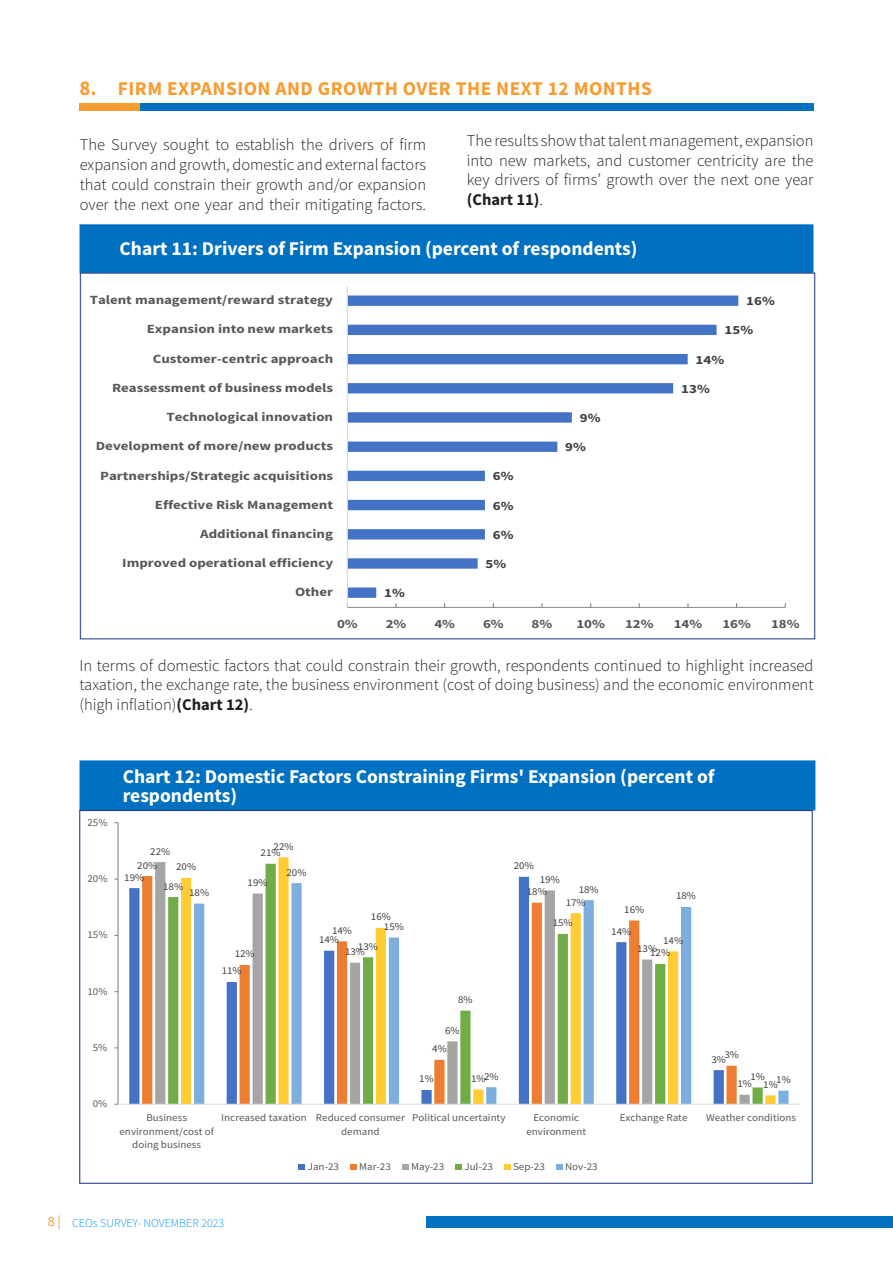
<style>
.page{position:relative;width:893px;height:1263px;background:#fff}
.page>*{position:absolute;margin:0;border:0;box-sizing:border-box;transform-origin:0 0}
.t1{font:700 19.5px/19.5px "Source Sans Pro";color:#fff}
.t2{font:700 19.5px "Source Sans Pro";letter-spacing:.025em;color:#f89b31}
.t3{font:300 16.5px/19.8px "Source Sans Pro";color:#231f20;text-align:justify}
.t4{font:700 12.6px "Source Sans Pro";letter-spacing:-.005em;color:#595959;scale:1.19 1}
.t5{font:700 12.6px "Source Sans Pro";letter-spacing:.005em;color:#404040;scale:1.19 1}
.t6{font:300 12px "Source Sans Pro";color:#09f}
.t7{font:10.5px/13.2px "Source Sans Pro";color:#595959;text-align:center;scale:1.06 1}
.t8{font:10.5px "Source Sans Pro";letter-spacing:-.005em;color:#404040;scale:1.06 1}
.s1{font-size:21px}
.s2{font-weight:700}
.s3{font-weight:400;font-size:14.25px;color:#f89b31}
</style>
<div class="page">
<div style="left:426px;top:1217px;width:467px;height:11px;background:#0070c0"></div>
<div style="left:80px;top:224px;width:733px;height:49px;background:#0070c0;border:3px solid #0070c0"></div>
<svg style="left:348px;top:295px;width:390px;height:303px"></svg>
<hr style="left:347px;top:607px;width:438px;height:1px;background:#7f7f7f">
<hr style="left:347px;top:286px;width:1px;height:321px;background:#d9d9d9">
<div style="left:80px;top:760px;width:735px;height:50px;background:#0070c0;border:3px solid #0070c0"></div>
<svg style="left:129px;top:888px;width:13px;height:216px;fill:#4472c4"></svg>
<svg style="left:142px;top:876px;width:13px;height:228px;fill:#ed7d31"></svg>
<svg style="left:155px;top:862px;width:13px;height:242px;fill:#a5a5a5"></svg>
<svg style="left:168px;top:897px;width:13px;height:207px;fill:#70ad47"></svg>
<svg style="left:181px;top:857px;width:349px;height:247px"></svg>
<svg style="left:194px;top:883px;width:595px;height:221px"></svg>
<hr style="left:118px;top:823px;width:1px;height:281px;background:#7f7f7f">
<hr style="left:118px;top:1104px;width:682px;height:1px;background:#d9d9d9">
<svg style="left:299px;top:1164px;width:6px;height:6px"></svg>
<svg style="left:350px;top:1164px;width:6px;height:6px"></svg>
<svg style="left:402px;top:1164px;width:6px;height:6px"></svg>
<div style="left:455px;top:1164px;width:7px;height:6px;background:#70ad47"></div>
<svg style="left:504px;top:1164px;width:6px;height:6px"></svg>
<svg style="left:556px;top:1164px;width:6px;height:6px"></svg>
<div style="left:80px;top:104px;width:61px;height:7px;background:#f89b31"></div>
<div style="left:140px;top:104px;width:673px;height:7px;background:#0070c0"></div>
<p class="t2" style="left:80px;top:76px;width:574px"><span class="s1">8.</span> FIRM EXPANSION AND GROWTH OVER THE NEXT 12 MONTHS</p>
<p class="t3" style="left:80px;top:135px;width:348px">The Survey sought to establish the drivers of firm expansion and growth, domestic and external factors that could constrain their growth and/or expansion over the next one year and their mitigating factors.</p>
<p class="t3" style="left:467px;top:130px;width:348px">The results show that talent management, expansion into new markets, and customer centricity are the key drivers of firms’ growth over the next one year <span class="s2">(Chart 11)</span>.</p>
<p class="t1" style="left:120px;top:238px;width:519px">Chart 11: Drivers of Firm Expansion (percent of respondents)</p>
<p class="t4" style="left:90px;top:292px;width:206px">Talent management/reward strategy</p>
<p class="t4" style="left:147px;top:321px;width:158px">Expansion into new markets</p>
<p class="t4" style="left:153px;top:350px;width:153px">Customer-centric approach</p>
<p class="t4" style="left:112px;top:379px;width:187px">Reassessment of business models</p>
<p class="t4" style="left:167px;top:408px;width:141px">Technological innovation</p>
<p class="t5" style="left:580px;top:409px;width:19px">9%</p>
<p class="t4" style="left:96px;top:438px;width:201px">Development of more/new products</p>
<p class="t5" style="left:565px;top:438px;width:19px">9%</p>
<p class="t4" style="left:100px;top:467px;width:197px">Partnerships/Strategic acquisitions</p>
<p class="t5" style="left:493px;top:468px;width:19px">6%</p>
<p class="t4" style="left:155px;top:496px;width:151px">Effective Risk Management</p>
<p class="t5" style="left:493px;top:497px;width:19px">6%</p>
<p class="t4" style="left:200px;top:525px;width:113px">Additional financing</p>
<p class="t5" style="left:493px;top:526px;width:19px">6%</p>
<p class="t4" style="left:122px;top:554px;width:179px">Improved operational efficiency</p>
<p class="t5" style="left:486px;top:555px;width:19px">5%</p>
<p class="t4" style="left:295px;top:584px;width:34px">Other</p>
<p class="t5" style="left:384px;top:584px;width:19px">1%</p>
<p class="t5" style="left:746px;top:292px;width:26px">16%</p>
<p class="t5" style="left:725px;top:322px;width:26px">15%</p>
<p class="t5" style="left:696px;top:351px;width:26px">14%</p>
<p class="t5" style="left:681px;top:380px;width:26px">13%</p>
<p class="t4" style="left:337px;top:615px;width:19px">0%</p>
<p class="t4" style="left:386px;top:615px;width:19px">2%</p>
<p class="t4" style="left:434px;top:615px;width:19px">4%</p>
<p class="t4" style="left:483px;top:615px;width:19px">6%</p>
<p class="t4" style="left:532px;top:615px;width:19px">8%</p>
<p class="t4" style="left:576px;top:615px;width:26px">10%</p>
<p class="t4" style="left:625px;top:615px;width:26px">12%</p>
<p class="t4" style="left:674px;top:615px;width:26px">14%</p>
<p class="t4" style="left:722px;top:615px;width:26px">16%</p>
<p class="t4" style="left:771px;top:615px;width:26px">18%</p>
<p class="t3" style="left:80px;top:655px;width:736px">In terms of domestic factors that could constrain their growth, respondents continued to highlight increased taxation, the exchange rate, the business environment (cost of doing business) and the economic environment (high inflation)<span class="s2">(Chart 12)</span>.</p>
<p class="t7" style="left:87px;top:816px;width:20px">25%</p>
<p class="t7" style="left:87px;top:872px;width:20px">20%</p>
<p class="t7" style="left:87px;top:928px;width:20px">15%</p>
<p class="t7" style="left:87px;top:984px;width:20px">10%</p>
<p class="t7" style="left:93px;top:1041px;width:15px">5%</p>
<p class="t7" style="left:93px;top:1097px;width:15px">0%</p>
<p class="t1" style="left:123px;top:766px;width:593px">Chart 12: Domestic Factors Constraining Firms' Expansion (percent of respondents)</p>
<p class="t8" style="left:150px;top:844px;width:20px">22%</p>
<p class="t8" style="left:274px;top:839px;width:20px">22%</p>
<p class="t8" style="left:261px;top:846px;width:20px">21%</p>
<p class="t8" style="left:137px;top:858px;width:20px">20%</p>
<p class="t8" style="left:176px;top:860px;width:20px">20%</p>
<p class="t8" style="left:124px;top:870px;width:20px">19%</p>
<p class="t8" style="left:163px;top:879px;width:20px">18%</p>
<p class="t8" style="left:189px;top:886px;width:20px">18%</p>
<p class="t8" style="left:248px;top:876px;width:20px">19%</p>
<p class="t8" style="left:235px;top:947px;width:20px">12%</p>
<p class="t8" style="left:287px;top:865px;width:20px">20%</p>
<p class="t8" style="left:332px;top:923px;width:20px">14%</p>
<p class="t8" style="left:371px;top:910px;width:20px">16%</p>
<p class="t8" style="left:384px;top:920px;width:20px">15%</p>
<p class="t8" style="left:319px;top:933px;width:20px">14%</p>
<p class="t8" style="left:358px;top:939px;width:20px">13%</p>
<p class="t8" style="left:345px;top:945px;width:20px">13%</p>
<p class="t8" style="left:514px;top:859px;width:20px">20%</p>
<p class="t8" style="left:540px;top:873px;width:20px">19%</p>
<p class="t8" style="left:527px;top:885px;width:20px">18%</p>
<p class="t8" style="left:579px;top:882px;width:20px">18%</p>
<p class="t8" style="left:566px;top:895px;width:20px">17%</p>
<p class="t8" style="left:553px;top:916px;width:20px">15%</p>
<p class="t8" style="left:624px;top:903px;width:20px">16%</p>
<p class="t8" style="left:611px;top:924px;width:20px">14%</p>
<p class="t8" style="left:676px;top:889px;width:20px">18%</p>
<p class="t8" style="left:663px;top:934px;width:20px">14%</p>
<p class="t8" style="left:637px;top:942px;width:20px">13%</p>
<p class="t8" style="left:650px;top:946px;width:20px">12%</p>
<p class="t8" style="left:222px;top:964px;width:20px">11%</p>
<p class="t8" style="left:458px;top:993px;width:15px">8%</p>
<p class="t8" style="left:445px;top:1023px;width:15px">6%</p>
<p class="t8" style="left:432px;top:1042px;width:15px">4%</p>
<p class="t8" style="left:724px;top:1048px;width:15px">3%</p>
<p class="t8" style="left:711px;top:1052px;width:15px">3%</p>
<p class="t8" style="left:419px;top:1072px;width:15px">1%</p>
<p class="t8" style="left:484px;top:1069px;width:15px">2%</p>
<p class="t8" style="left:471px;top:1072px;width:15px">1%</p>
<p class="t8" style="left:750px;top:1070px;width:15px">1%</p>
<p class="t8" style="left:776px;top:1073px;width:15px">1%</p>
<p class="t8" style="left:737px;top:1077px;width:15px">1%</p>
<p class="t8" style="left:763px;top:1078px;width:15px">1%</p>
<p class="t7" style="left:120px;top:1111px;width:91px">Business environment/cost of doing business</p>
<p class="t7" style="left:341px;top:1111px;width:62px;text-align:left;text-indent:-120px">Increased taxation Reduced consumer demand</p>
<p class="t7" style="left:412px;top:1111px;width:89px">Political uncertainty</p>
<p class="t7" style="left:526px;top:1111px;width:58px">Economic environment</p>
<p class="t7" style="left:620px;top:1111px;width:65px">Exchange Rate</p>
<p class="t7" style="left:706px;top:1111px;width:86px">Weather conditions</p>
<p class="t7" style="left:308px;top:1160px;width:31px">Jan-23</p>
<p class="t7" style="left:359px;top:1160px;width:32px">Mar-23</p>
<p class="t7" style="left:411px;top:1160px;width:33px">May-23</p>
<p class="t7" style="left:464px;top:1160px;width:28px">Jul-23</p>
<p class="t7" style="left:513px;top:1160px;width:32px">Sep-23</p>
<p class="t7" style="left:565px;top:1160px;width:32px">Nov-23</p>
<p class="t6" style="left:48px;top:1216px;width:178px"><span class="s3">8 |</span> CEOs SURVEY- NOVEMBER 2023</p>
</div>
